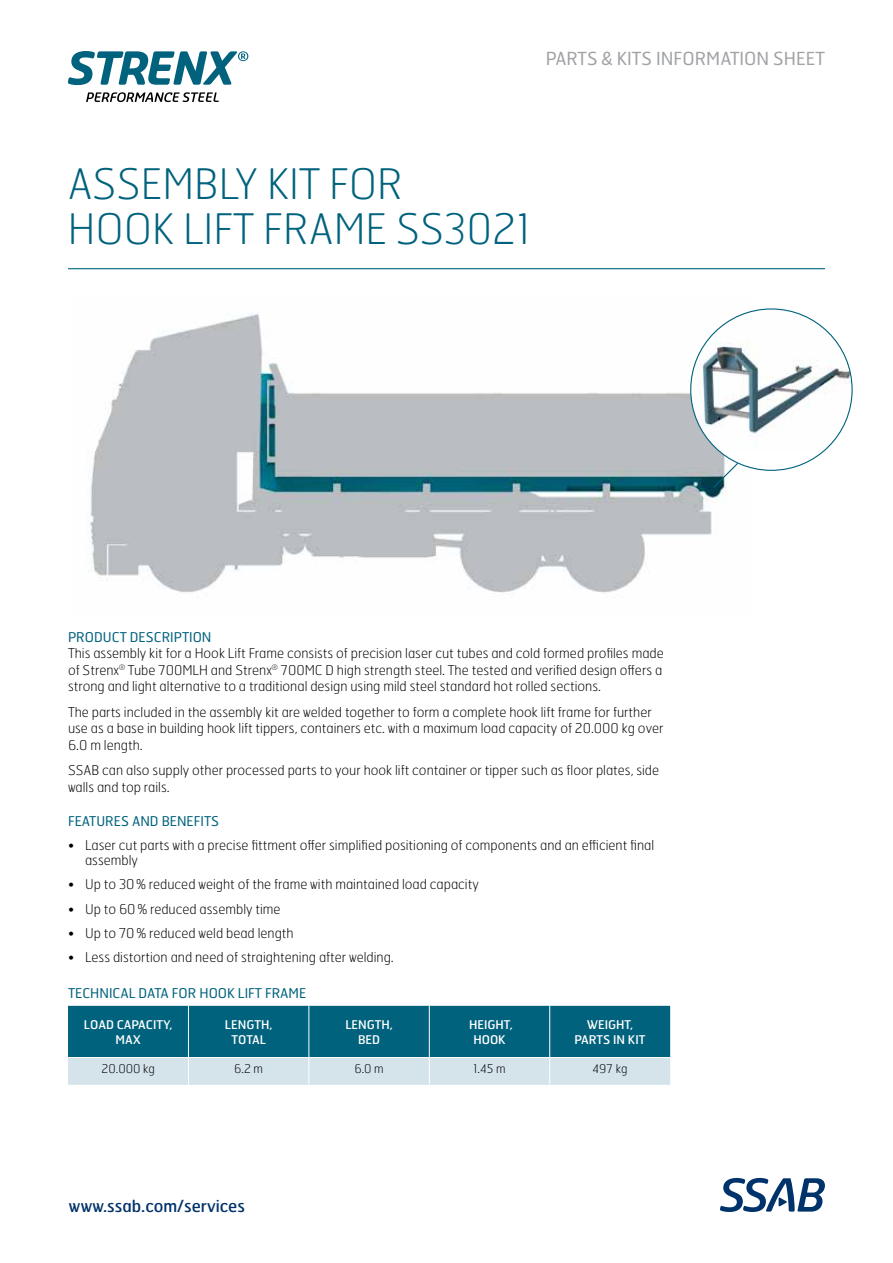
<style>
.page{position:relative;width:893px;height:1263px;background:#fff}
.page>*{position:absolute;margin:0;border:0;box-sizing:border-box;transform-origin:0 0}
.t1{font:100 42px/45px "Hermes FB";color:#00627d}
.t2{font:18px "Hermes FB";color:#a1a2a5}
.t3{font:16.5px "Hermes FB";color:#00326a}
.t4{font:100 13.5px/16.5px "Hermes FB";color:#000}
.t5{font:13.5px "Hermes FB";color:#00627d}
.t6{font:12px/15px "Hermes FB";color:#fff;text-align:center}
.t7{font:100 12px "Hermes FB";color:#000}
</style>
<div class="page">
<svg style="left:68px;top:1006px;width:602px;height:79px;background:#4c90a4"></svg>
<hr style="left:550px;top:1057px;width:120px;height:1px;background:#fff">
<svg style="left:720px;top:1178px;width:105px;height:34px"></svg>
<svg style="left:68px;top:51px;width:180px;height:34px"></svg>
<svg style="left:86px;top:92px;width:133px;height:10px"></svg>
<hr style="left:68px;top:268px;width:757px;height:1px;background:#006580">
<img style="left:90px;top:313px;width:661px;height:280px">
<div style="left:691px;top:309px;width:161px;height:161px;background:#fff;border-radius:50%"></div>
<img style="left:691px;top:310px;width:161px;height:140px">
<svg style="left:712px;top:462px;width:27px;height:27px"></svg>
<h2 class="t2" style="left:546px;top:47px;width:281px">PARTS &amp; KITS INFORMATION SHEET</h2>
<h1 class="t1" style="left:68px;top:160px;width:465px">ASSEMBLY KIT FOR<br>HOOK LIFT FRAME SS3021</h1>
<p class="t5" style="left:68px;top:628px;width:145px">PRODUCT DESCRIPTION</p>
<p class="t4" style="left:68px;top:645px;width:597px;text-align:justify">This assembly kit for a Hook Lift Frame consists of precision laser cut tubes and cold formed profiles made of Strenx<sup>®</sup> Tube 700MLH and Strenx<sup>®</sup> 700MC D high strength steel. The tested and verified design offers a strong and light alternative to a traditional design using mild steel standard hot rolled sections.</p>
<p class="t4" style="left:68px;top:703px;width:597px">The parts included in the assembly kit are welded together to form a complete hook lift frame for further use as a base in building hook lift tippers, containers etc. with a maximum load capacity of 20.000 kg over<br>6.0 m length.</p>
<p class="t4" style="left:68px;top:762px;width:593px">SSAB can also supply other processed parts to your hook lift container or tipper such as floor plates, side walls and top rails.</p>
<p class="t5" style="left:68px;top:813px;width:153px">FEATURES AND BENEFITS</p>
<p class="t4" style="left:85px;top:838px;width:571px;line-height:15px;text-indent:-17px">• Laser cut parts with a precise fittment offer simplified positioning of components and an efficient final assembly</p>
<p class="t4" style="left:68px;top:876px;width:412px">• Up to 30% reduced weight of the frame with maintained load capacity</p>
<p class="t4" style="left:68px;top:900px;width:214px">• Up to 60% reduced assembly time</p>
<p class="t4" style="left:68px;top:924px;width:227px">• Up to 70% reduced weld bead length</p>
<p class="t4" style="left:68px;top:948px;width:327px">• Less distortion and need of straightening after welding.</p>
<p class="t5" style="left:68px;top:984px;width:240px">TECHNICAL DATA FOR HOOK LIFT FRAME</p>
<p class="t6" style="left:84px;top:1016px;width:90px">LOAD CAPACITY,<br>MAX</p>
<p class="t6" style="left:225px;top:1016px;width:49px">LENGTH,<br>TOTAL</p>
<p class="t6" style="left:345px;top:1016px;width:49px">LENGTH,<br>BED</p>
<p class="t6" style="left:469px;top:1016px;width:45px">HEIGHT,<br>HOOK</p>
<p class="t6" style="left:574px;top:1016px;width:72px">WEIGHT,<br>PARTS IN KIT</p>
<p class="t7" style="left:102px;top:1061px;width:55px">20.000 kg</p>
<p class="t7" style="left:234px;top:1061px;width:30px">6.2 m</p>
<p class="t7" style="left:354px;top:1061px;width:31px">6.0 m</p>
<p class="t7" style="left:473px;top:1061px;width:34px">1.45 m</p>
<p class="t7" style="left:592px;top:1061px;width:37px">497 kg</p>
<p class="t3" style="left:69px;top:1195px;width:178px">www.ssab.com/services</p>
</div>
